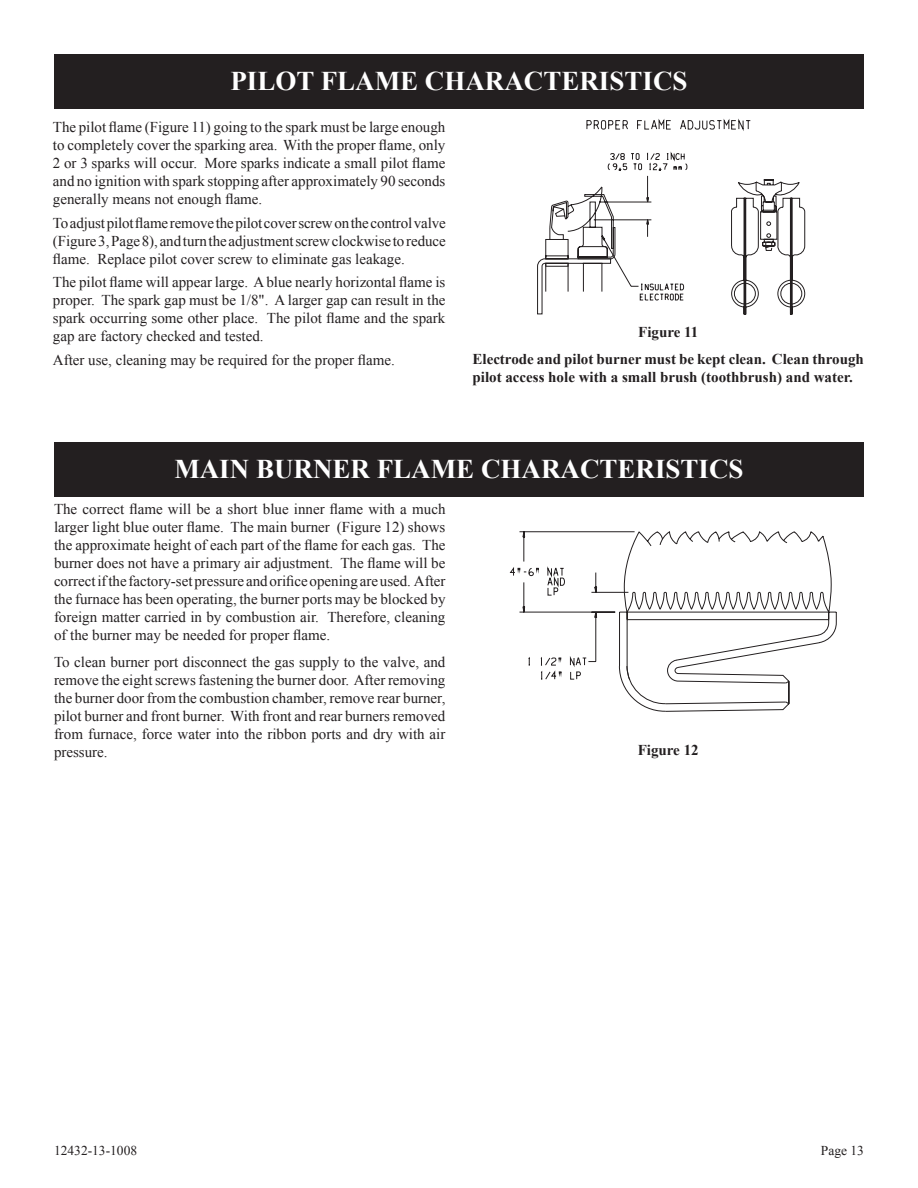
<style>
.page{position:relative;width:918px;height:1188px;background:#fff}
.page>*{position:absolute;margin:0;border:0;box-sizing:border-box;transform-origin:0 0}
.t1{font:700 27px "Times New Roman";color:#fff}
.t2{font:15px/18px "Times New Roman";color:#231f20;text-align:justify}
.t3{font:700 15px/26.5px "Times New Roman";color:#231f20;text-align:center}
.t4{font:13.5px "Times New Roman";color:#231f20}
</style>
<div class="page">
<svg style="left:519px;top:531px;width:318px;height:181px"></svg>
<svg style="left:537px;top:120px;width:268px;height:194px"></svg>
<div style="left:54px;top:54px;width:810px;height:54px;background:#231f20"></div>
<div style="left:54px;top:442px;width:810px;height:54px;background:#231f20"></div>
<h1 class="t1" style="left:230px;top:63px;width:459px">PILOT FLAME CHARACTERISTICS</h1>
<p class="t2" style="left:53px;top:118px;width:394px">The pilot flame (Figure 11) going to the spark must be large enough to completely cover the sparking area. With the proper flame, only 2 or 3 sparks will occur. More sparks indicate a small pilot flame and no ignition with spark stopping after approximately 90 seconds generally means not enough flame.</p>
<p class="t2" style="left:53px;top:214px;width:394px">To adjust pilot flame remove the pilot cover screw on the control valve (Figure 3, Page 8), and turn the adjustment screw clockwise to reduce flame. Replace pilot cover screw to eliminate gas leakage.</p>
<p class="t2" style="left:53px;top:273px;width:394px">The pilot flame will appear large. A blue nearly horizontal flame is proper. The spark gap must be 1/8". A larger gap can result in the spark occurring some other place. The pilot flame and the spark gap are factory checked and tested.</p>
<p class="t2" style="left:53px;top:350px;width:343px">After use, cleaning may be required for the proper flame.</p>
<p class="t3" style="left:472px;top:318px;width:393px">Figure 11<br>Electrode and pilot burner must be kept clean. Clean through</p>
<p class="t3" style="left:472px;top:363px;width:382px">pilot access hole with a small brush (toothbrush) and water.</p>
<h1 class="t1" style="left:174px;top:451px;width:571px">MAIN BURNER FLAME CHARACTERISTICS</h1>
<p class="t2" style="left:54px;top:500px;width:393px">The correct flame will be a short blue inner flame with a much larger light blue outer flame. The main burner (Figure 12) shows the approximate height of each part of the flame for each gas. The burner does not have a primary air adjustment. The flame will be correct if the factory-set pressure and orifice opening are used. After the furnace has been operating, the burner ports may be blocked by foreign matter carried in by combustion air. Therefore, cleaning of the burner may be needed for proper flame.</p>
<p class="t2" style="left:54px;top:653px;width:393px">To clean burner port disconnect the gas supply to the valve, and remove the eight screws fastening the burner door. After removing the burner door from the combustion chamber, remove rear burner, pilot burner and front burner. With front and rear burners removed from furnace, force water into the ribbon ports and dry with air pressure.</p>
<p class="t3" style="left:638px;top:736px;width:62px">Figure 12</p>
<p class="t4" style="left:54px;top:1142px;width:85px">12432-13-1008</p>
<p class="t4" style="left:821px;top:1142px;width:45px">Page 13</p>
</div>
